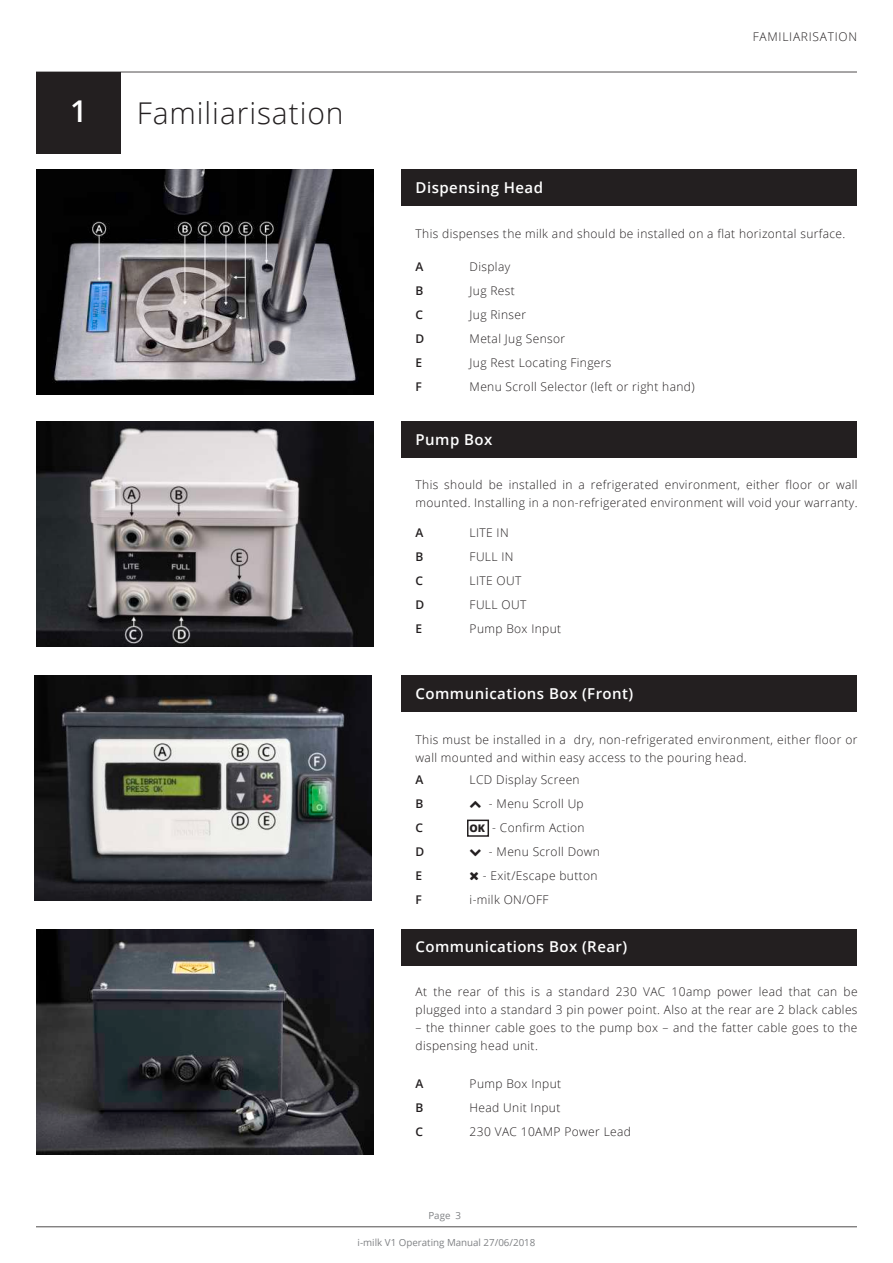
<style>
.page{position:relative;width:893px;height:1263px;background:#fff}
.page>*{position:absolute;margin:0;border:0;box-sizing:border-box;transform-origin:0 0}
.t1{font:300 30px "Open Sans";letter-spacing:.03em;color:#231f20}
.t2{font:600 30px "Open Sans";color:#fff}
.t3{font:600 15px "Open Sans";letter-spacing:.03em;color:#fff}
.t4{font:300 12px/18px "Open Sans";letter-spacing:.03em;color:#231f20}
.t5{font:600 12px "Open Sans";color:#231f20}
.t6{font:300 12px "Open Sans";letter-spacing:.06em;color:#231f20}
.t7{font:9.75px "Open Sans";color:#808285}
.s1{font-weight:800;font-size:10.5px}
</style>
<div class="page">
<hr style="left:36px;top:1226px;width:821px;height:1px;background:#231f20">
<hr style="left:36px;top:72px;width:821px;height:1px;background:#231f20">
<div style="left:36px;top:72px;width:84px;height:81px;background:#231f20"></div>
<div style="left:401px;top:169px;width:456px;height:37px;background:#231f20"></div>
<div style="left:401px;top:422px;width:456px;height:36px;background:#231f20"></div>
<div style="left:401px;top:675px;width:456px;height:36px;background:#231f20"></div>
<div style="left:401px;top:930px;width:456px;height:36px;background:#231f20"></div>
<img style="left:36px;top:422px;width:338px;height:225px">
<img style="left:36px;top:930px;width:338px;height:225px">
<img style="left:36px;top:169px;width:338px;height:226px">
<img style="left:34px;top:675px;width:338px;height:225px">
<div style="left:467px;top:819px;width:22px;height:18px;border:2px solid #231f20"></div>
<h1 class="t2" style="left:70px;top:91px;width:19px">1</h1>
<h1 class="t1" style="left:137px;top:92px;width:208px">Familiarisation</h1>
<p class="t3" style="left:416px;top:177px;width:129px">Dispensing Head</p>
<p class="t6" style="left:753px;top:29px;width:106px">FAMILIARISATION</p>
<p class="t4" style="left:416px;top:224px;width:431px">This dispenses the milk and should be installed on a flat horizontal surface.</p>
<p class="t5" style="left:416px;top:258px;width:9px">A</p>
<p class="t4" style="left:470px;top:257px;width:42px">Display</p>
<p class="t5" style="left:416px;top:282px;width:9px">B</p>
<p class="t4" style="left:470px;top:281px;width:47px">Jug Rest</p>
<p class="t5" style="left:416px;top:306px;width:9px">C</p>
<p class="t4" style="left:470px;top:305px;width:58px">Jug Rinser</p>
<p class="t5" style="left:416px;top:330px;width:10px">D</p>
<p class="t4" style="left:470px;top:329px;width:97px">Metal Jug Sensor</p>
<p class="t5" style="left:416px;top:354px;width:8px">E</p>
<p class="t4" style="left:470px;top:353px;width:143px">Jug Rest Locating Fingers</p>
<p class="t5" style="left:416px;top:378px;width:8px">F</p>
<p class="t4" style="left:470px;top:377px;width:226px">Menu Scroll Selector (left or right hand)</p>
<p class="t3" style="left:416px;top:429px;width:78px">Pump Box</p>
<p class="t4" style="left:416px;top:475px;width:443px">This should be installed in a refrigerated environment, either floor or wall mounted. Installing in a non-refrigerated environment will void your warranty.</p>
<p class="t5" style="left:416px;top:525px;width:9px">A</p>
<p class="t4" style="left:470px;top:523px;width:41px">LITE IN</p>
<p class="t5" style="left:416px;top:549px;width:9px">B</p>
<p class="t4" style="left:470px;top:547px;width:45px">FULL IN</p>
<p class="t5" style="left:416px;top:573px;width:9px">C</p>
<p class="t4" style="left:470px;top:571px;width:53px">LITE OUT</p>
<p class="t5" style="left:416px;top:597px;width:10px">D</p>
<p class="t4" style="left:470px;top:595px;width:58px">FULL OUT</p>
<p class="t5" style="left:416px;top:621px;width:8px">E</p>
<p class="t4" style="left:470px;top:619px;width:93px">Pump Box Input</p>
<p class="t3" style="left:416px;top:683px;width:219px">Communications Box (Front)</p>
<p class="t4" style="left:416px;top:730px;width:443px">This must be installed in a dry, non-refrigerated environment, either floor or wall mounted and within easy access to the pouring head.</p>
<p class="t5" style="left:416px;top:771px;width:9px">A</p>
<p class="t4" style="left:470px;top:770px;width:112px">LCD Display Screen</p>
<p class="t5" style="left:416px;top:795px;width:9px">B</p>
<p class="t4" style="left:489px;top:794px;width:96px">- Menu Scroll Up</p>
<p class="t5" style="left:416px;top:819px;width:9px">C</p>
<p class="t4" style="left:470px;top:818px;width:116px"><span class="s1">OK</span> - Confirm Action</p>
<p class="t5" style="left:416px;top:843px;width:10px">D</p>
<p class="t4" style="left:489px;top:842px;width:113px">- Menu Scroll Down</p>
<p class="t5" style="left:416px;top:867px;width:8px">E</p>
<p class="t4" style="left:483px;top:866px;width:116px">- Exit/Escape button</p>
<p class="t5" style="left:416px;top:891px;width:8px">F</p>
<p class="t4" style="left:470px;top:890px;width:80px">i-milk ON/OFF</p>
<p class="t3" style="left:416px;top:936px;width:213px">Communications Box (Rear)</p>
<p class="t4" style="left:416px;top:983px;width:443px">At the rear of this is a standard 230 VAC 10amp power lead that can be plugged into a standard 3 pin power point. Also at the rear are 2 black cables</p>
<p class="t4" style="left:416px;top:1019px;width:443px">– the thinner cable goes to the pump box – and the fatter cable goes to the dispensing head unit.</p>
<p class="t5" style="left:416px;top:1075px;width:9px">A</p>
<p class="t4" style="left:470px;top:1074px;width:93px">Pump Box Input</p>
<p class="t5" style="left:416px;top:1099px;width:9px">B</p>
<p class="t4" style="left:470px;top:1098px;width:92px">Head Unit Input</p>
<p class="t5" style="left:416px;top:1123px;width:9px">C</p>
<p class="t4" style="left:470px;top:1122px;width:163px">230 VAC 10AMP Power Lead</p>
<p class="t7" style="left:428px;top:1208px;width:34px">Page 3</p>
<p class="t7" style="left:358px;top:1235px;width:179px">i-milk V1 Operating Manual 27/06/2018</p>
</div>
